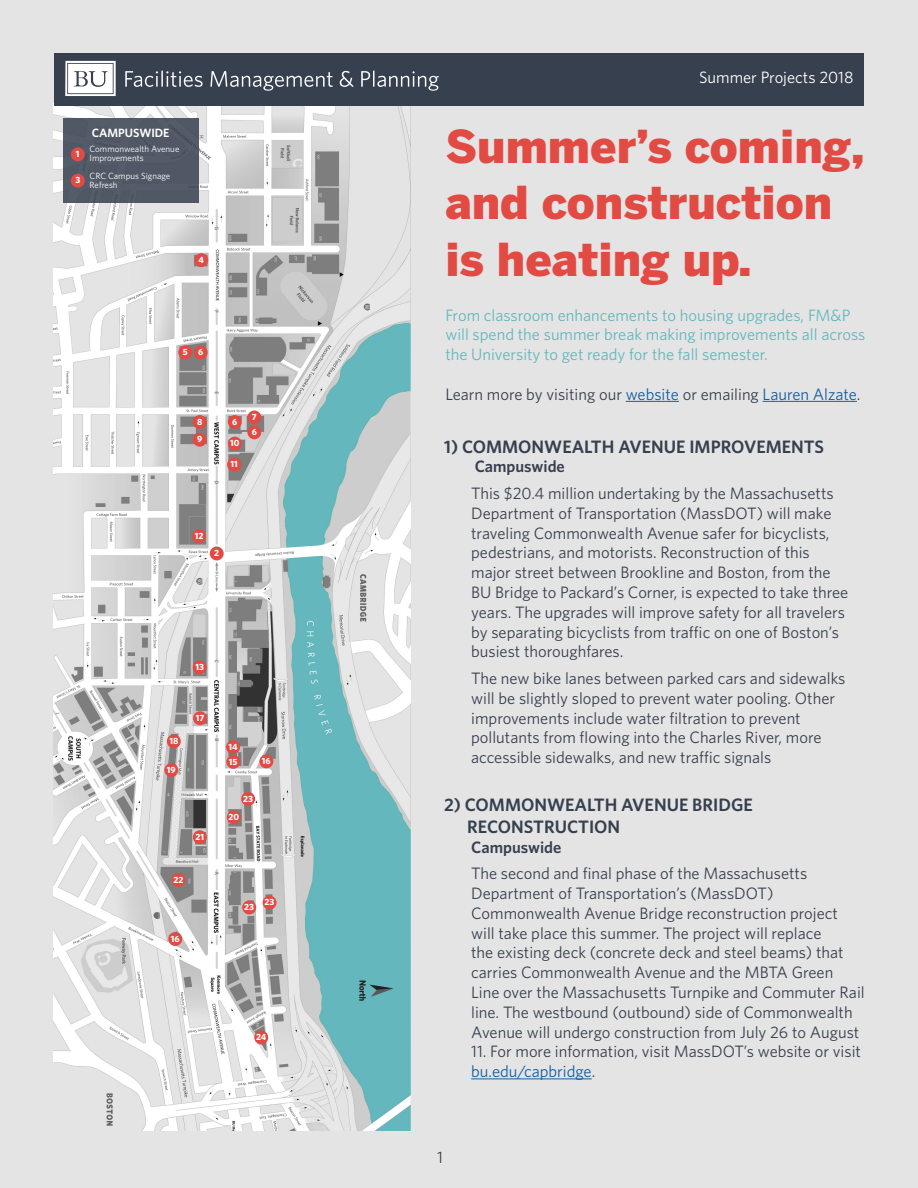
<style>
.page{position:relative;width:918px;height:1188px;background:#e4e4e4}
.page>*{position:absolute;margin:0;border:0;box-sizing:border-box;transform-origin:0 0}
.t1{font:900 45px/56.2px "Benton Sans";color:#e14b44}
.t2{font:600 18px "Whitney";color:#37404f}
.Copy{font:16.5px/19.8px "Whitney";color:#37404f}
.t3{font:16.5px/19.8px "Whitney";color:#64b7bd}
.Address{font:600 16.5px "Whitney";color:#37404f}
.t4{font:16.5px "Whitney";color:#fff}
.t5{font:600 12px "Whitney";color:#fff}
.t6{font:9px/9px "Whitney";color:#fff}
.t7{font:700 9px/14.7px "Whitney";color:#fff}
.s1{color:#175d9e}
</style>
<div class="page">
<img style="left:54px;top:106px;width:357px;height:1025px">
<div style="left:54px;top:54px;width:810px;height:52px;background:#37404f"></div>
<div style="left:63px;top:119px;width:136px;height:84px;background:#505865"></div>
<svg style="left:65px;top:61px;width:51px;height:35px;background:#dcdee0"></svg>
<svg style="left:125px;top:71px;width:78px;height:16px"></svg>
<svg style="left:210px;top:71px;width:123px;height:20px"></svg>
<svg style="left:340px;top:71px;width:14px;height:16px"></svg>
<svg style="left:361px;top:71px;width:78px;height:20px"></svg>
<hr style="left:471px;top:1078px;width:121px;height:1px;background:#175d9e">
<hr style="left:626px;top:401px;width:53px;height:1px;background:#175d9e">
<hr style="left:763px;top:401px;width:94px;height:1px;background:#175d9e">
<svg style="left:168px;top:932px;width:14px;height:14px"></svg>
<svg style="left:71px;top:147px;width:14px;height:14px"></svg>
<svg style="left:71px;top:174px;width:14px;height:14px"></svg>
<svg style="left:194px;top:253px;width:14px;height:14px"></svg>
<svg style="left:178px;top:345px;width:30px;height:14px"></svg>
<svg style="left:193px;top:415px;width:14px;height:32px"></svg>
<svg style="left:227px;top:458px;width:14px;height:14px"></svg>
<svg style="left:192px;top:529px;width:32px;height:31px"></svg>
<svg style="left:193px;top:660px;width:14px;height:14px"></svg>
<svg style="left:226px;top:740px;width:14px;height:29px"></svg>
<svg style="left:259px;top:754px;width:14px;height:14px"></svg>
<svg style="left:193px;top:711px;width:14px;height:14px"></svg>
<svg style="left:167px;top:734px;width:14px;height:14px"></svg>
<svg style="left:164px;top:763px;width:14px;height:14px"></svg>
<svg style="left:193px;top:830px;width:14px;height:14px"></svg>
<svg style="left:172px;top:873px;width:13px;height:14px"></svg>
<svg style="left:227px;top:792px;width:28px;height:32px"></svg>
<svg style="left:263px;top:896px;width:14px;height:14px"></svg>
<svg style="left:242px;top:900px;width:14px;height:14px"></svg>
<svg style="left:254px;top:1031px;width:14px;height:13px"></svg>
<svg style="left:228px;top:410px;width:33px;height:41px"></svg>
<p class="t4" style="left:699px;top:67px;width:156px">Summer Projects 2018</p>
<p class="t7" style="left:76px;top:146px;width:5px">1</p>
<p class="t7" style="left:75px;top:173px;width:6px">3</p>
<p class="t5" style="left:92px;top:125px;width:79px">CAMPUSWIDE</p>
<p class="t1" style="left:445px;top:118px;width:421px">Summer’s coming, and construction is heating up.</p>
<p class="t6" style="left:90px;top:144px;width:91px">Commonwealth Avenue<br>Improvements</p>
<p class="t6" style="left:90px;top:171px;width:82px">CRC Campus Signage<br>Refresh</p>
<p class="t7" style="left:199px;top:252px;width:7px">4</p>
<p class="t7" style="left:183px;top:344px;width:6px">5</p>
<p class="t7" style="left:198px;top:344px;width:7px">6</p>
<p class="t7" style="left:197px;top:414px;width:7px">8</p>
<p class="t7" style="left:232px;top:414px;width:7px">6</p>
<p class="t7" style="left:197px;top:432px;width:7px">9</p>
<p class="t7" style="left:230px;top:436px;width:11px">10</p>
<p class="t7" style="left:230px;top:457px;width:9px">11</p>
<p class="t7" style="left:252px;top:409px;width:6px">7</p>
<p class="t7" style="left:252px;top:424px;width:7px">6</p>
<p class="t7" style="left:195px;top:528px;width:10px">12</p>
<p class="t7" style="left:214px;top:546px;width:6px">2</p>
<p class="t7" style="left:195px;top:659px;width:10px">13</p>
<p class="t7" style="left:169px;top:733px;width:10px">18</p>
<p class="t7" style="left:167px;top:762px;width:10px">19</p>
<p class="t7" style="left:196px;top:710px;width:10px">17</p>
<p class="t7" style="left:228px;top:739px;width:11px">14<br>15</p>
<p class="t7" style="left:262px;top:753px;width:10px">16</p>
<p class="t7" style="left:243px;top:791px;width:11px">23</p>
<p class="t7" style="left:196px;top:829px;width:10px">21</p>
<p class="t7" style="left:174px;top:872px;width:11px">22</p>
<p class="t7" style="left:171px;top:931px;width:10px">16</p>
<p class="t7" style="left:228px;top:809px;width:12px">20</p>
<p class="t7" style="left:244px;top:899px;width:11px">23</p>
<p class="t7" style="left:265px;top:895px;width:11px">23</p>
<p class="t7" style="left:256px;top:1030px;width:12px">24</p>
<p class="t3" style="left:445px;top:304px;width:422px">From classroom enhancements to housing upgrades, FM&amp;P will spend the summer break making improvements all across the University to get ready for the fall semester.</p>
<p class="Copy" style="left:445px;top:384px;width:417px">Learn more by visiting our <span class="s1">website</span> or emailing <span class="s1">Lauren Alzate</span>.</p>
<p class="t2" style="left:444px;top:434px;width:381px">1) COMMONWEALTH AVENUE IMPROVEMENTS</p>
<p class="Address" style="left:475px;top:456px;width:92px">Campuswide</p>
<p class="Copy" style="left:471px;top:483px;width:379px">This $20.4 million undertaking by the Massachusetts Department of Transportation (MassDOT) will make traveling Commonwealth Avenue safer for bicyclists, pedestrians, and motorists. Reconstruction of this major street between Brookline and Boston, from the BU Bridge to Packard’s Corner, is expected to take three years. The upgrades will improve safety for all travelers by separating bicyclists from traffic on one of Boston’s busiest thoroughfares.</p>
<p class="Copy" style="left:471px;top:668px;width:376px">The new bike lanes between parked cars and sidewalks will be slightly sloped to prevent water pooling. Other improvements include water filtration to prevent pollutants from flowing into the Charles River, more accessible sidewalks, and new traffic signals</p>
<p class="t2" style="left:444px;top:793px;width:310px">2) COMMONWEALTH AVENUE BRIDGE</p>
<p class="t2" style="left:467px;top:815px;width:154px">RECONSTRUCTION</p>
<p class="Address" style="left:471px;top:836px;width:92px">Campuswide</p>
<p class="Copy" style="left:471px;top:863px;width:395px">The second and final phase of the Massachusetts Department of Transportation’s (MassDOT)<br>Commonwealth Avenue Bridge reconstruction project will take place this summer. The project will replace<br>the existing deck (concrete deck and steel beams) that carries Commonwealth Avenue and the MBTA Green Line over the Massachusetts Turnpike and Commuter Rail line. The westbound (outbound) side of Commonwealth Avenue will undergo construction from July 26 to August</p>
<p class="Copy" style="left:471px;top:1041px;width:391px">11. For more information, visit MassDOT’s website or visit <span class="s1">bu.edu/capbridge</span>.</p>
<p class="Copy" style="left:437px;top:1147px;width:7px">1</p>
</div>
